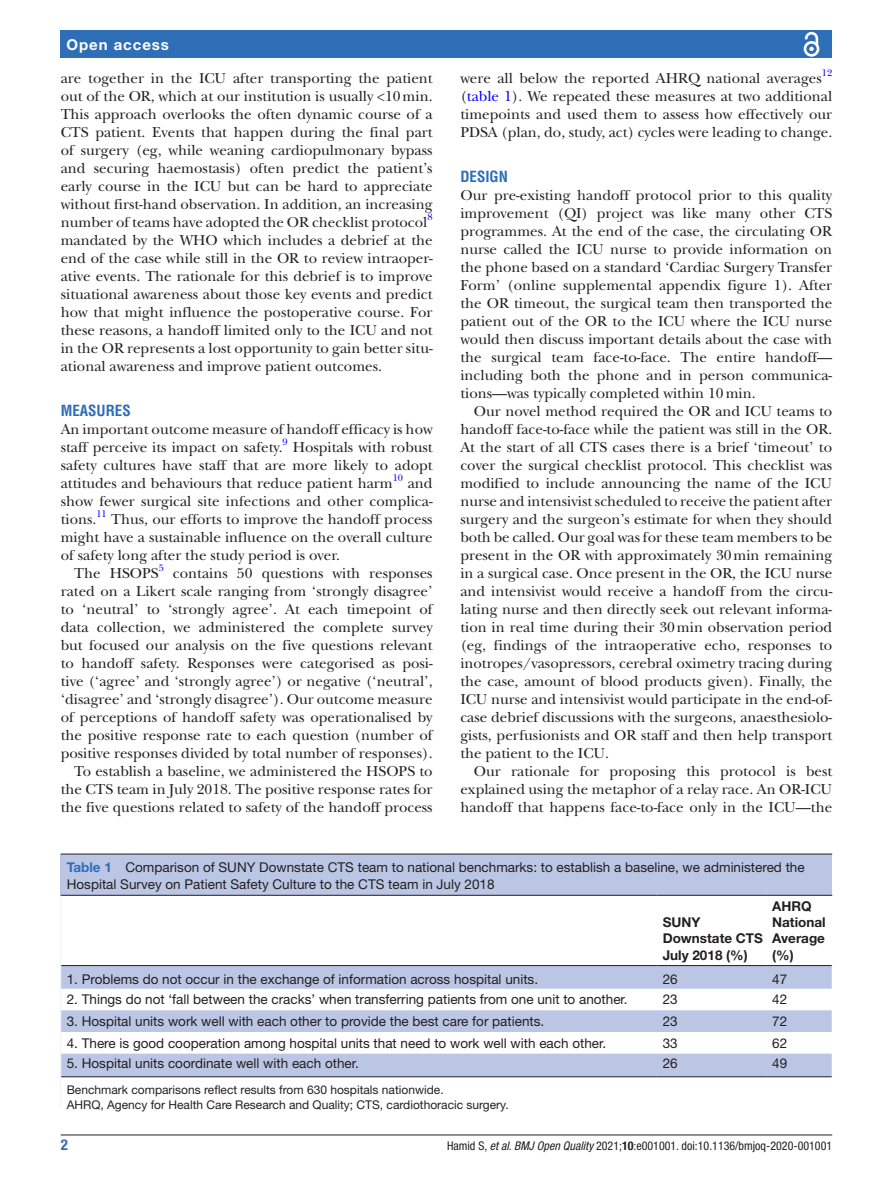
<style>
.page{position:relative;width:893px;height:1191px;background:#fff}
.page>*{position:absolute;margin:0;border:0;box-sizing:border-box;transform-origin:0 0}
.t1{font:15px/18px "New Baskerville";color:#231f20;text-align:justify}
.t2{font:700 condensed 15px "Helvetica LT Std";color:#2e6eb7}
.t3{font:700 15px "Helvetica Neue LT Std";letter-spacing:.065em;color:#fff}
.t4{font:700 condensed 15px "Helvetica Neue LT Std";color:#2e6eb7}
.t5{font:13.5px/16.5px "Helvetica Neue LT Std";color:#231f20}
.t6{font:700 13.5px/16.2px "Helvetica Neue LT Std";color:#231f20}
.t7{font:12px/15px "Helvetica Neue LT Std";color:#231f20}
.t8{font:condensed 12px "Helvetica Neue LT Std";color:#231f20}
.t9{font:9.9px "New Baskerville";color:#00f}
.s1{color:#00f}
.s2{font-weight:700;color:#2e6eb7}
.s3{font-style:italic}
.s4{font-weight:700}
</style>
<div class="page">
<hr style="left:61px;top:1134px;width:771px;height:1px;background:#231f20">
<div style="left:61px;top:31px;width:771px;height:27px;background:#2e6eb7"></div>
<svg style="left:803px;top:31px;width:17px;height:26px"></svg>
<div style="left:61px;top:854px;width:771px;height:255px;background:#bbc6e5"></div>
<hr style="left:61px;top:853px;width:771px;height:1px;background:#231f20">
<svg style="left:61px;top:896px;width:771px;height:213px;fill:#fff"></svg>
<hr style="left:61px;top:895px;width:596px;height:1px;background:#231f20">
<hr style="left:61px;top:965px;width:596px;height:1px;background:#231f20">
<hr style="left:657px;top:895px;width:109px;height:1px;background:#231f20">
<hr style="left:657px;top:965px;width:109px;height:1px;background:#231f20">
<hr style="left:766px;top:895px;width:66px;height:1px;background:#231f20">
<hr style="left:766px;top:965px;width:66px;height:1px;background:#231f20">
<hr style="left:657px;top:1076px;width:109px;height:1px;background:#231f20">
<hr style="left:61px;top:1076px;width:596px;height:1px;background:#231f20">
<hr style="left:766px;top:1076px;width:66px;height:1px;background:#231f20">
<svg style="left:60px;top:965px;width:1px;height:111px"></svg>
<hr style="left:67px;top:1093px;width:765px;height:2px;background:#fff">
<hr style="left:67px;top:1108px;width:765px;height:2px;background:#fff">
<p class="t3" style="left:66px;top:35px;width:104px">Open access</p>
<p class="t1" style="left:61px;top:69px;width:373px">are together in the ICU after transporting the patient out of the OR, which at our institution is usually &lt;10min.<br>This approach overlooks the often dynamic course of a CTS patient. Events that happen during the final part of surgery (eg, while weaning cardiopulmonary bypass and securing haemostasis) often predict the patient’s early course in the ICU but can be hard to appreciate without first-hand observation. In addition, an increasing number of teams have adopted the OR checklist protocol</p>
<p class="t9" style="left:427px;top:211px;width:7px">8</p>
<p class="t1" style="left:61px;top:231px;width:373px">mandated by the WHO which includes a debrief at the end of the case while still in the OR to review intraoper&shy;ative events. The rationale for this debrief is to improve situational awareness about those key events and predict how that might influence the postoperative course. For these reasons, a handoff limited only to the ICU and not in the OR represents a lost opportunity to gain better situ&shy;ational awareness and improve patient outcomes.</p>
<p class="t2" style="left:61px;top:401px;width:72px">MEASURES</p>
<p class="t1" style="left:61px;top:420px;width:373px">An important outcome measure of handoff efficacy is how staff perceive its impact on safety.<sup>9</sup> Hospitals with robust safety cultures have staff that are more likely to adopt attitudes and behaviours that reduce patient harm</p>
<p class="t9" style="left:393px;top:472px;width:12px">10</p>
<p class="t1" style="left:61px;top:474px;width:373px;text-indent:347px">and show fewer surgical site infections and other complica&shy;tions.</p>
<p class="t9" style="left:96px;top:508px;width:12px">11</p>
<p class="t1" style="left:111px;top:510px;width:323px">Thus, our efforts to improve the handoff process</p>
<p class="t1" style="left:61px;top:528px;width:373px">might have a sustainable influence on the overall culture</p>
<p class="t1" style="left:61px;top:546px;width:281px">of safety long after the study period is over.</p>
<p class="t1" style="left:74px;top:564px;width:86px">The HSOPS</p>
<p class="t9" style="left:159px;top:562px;width:7px">5</p>
<p class="t1" style="left:61px;top:564px;width:373px;text-align:right">contains 50 questions with responses<br>rated on a Likert scale ranging from ‘strongly disagree’ to ‘neutral’ to ‘strongly agree’. At each timepoint of data collection, we administered the complete survey but focused our analysis on the five questions relevant to handoff safety. Responses were categorised as posi&shy;tive (‘agree’ and ‘strongly agree’) or negative (‘neutral’, ‘disagree’ and ‘strongly disagree’). Our outcome measure of perceptions of handoff safety was operationalised by the positive response rate to each question (number of positive responses divided by total number of responses).<br>To establish a baseline, we administered the HSOPS to the CTS team in July 2018. The positive response rates for the five questions related to safety of the handoff process</p>
<p class="t1" style="left:460px;top:69px;width:363px">were all below the reported AHRQ national averages</p>
<p class="t9" style="left:822px;top:67px;width:12px">12</p>
<p class="t1" style="left:460px;top:87px;width:373px">(<span class="s1">table 1</span>). We repeated these measures at two additional timepoints and used them to assess how effectively our PDSA (plan, do, study, act) cycles were leading to change.</p>
<p class="t2" style="left:460px;top:167px;width:49px">DESIGN</p>
<p class="t1" style="left:460px;top:186px;width:373px">Our pre-existing handoff protocol prior to this quality improvement (QI) project was like many other CTS programmes. At the end of the case, the circulating OR nurse called the ICU nurse to provide information on the phone based on a standard ‘Cardiac Surgery Transfer Form’ (online supplemental appendix figure 1). After the OR timeout, the surgical team then transported the patient out of the OR to the ICU where the ICU nurse would then discuss important details about the case with the surgical team face-to-face. The entire handoff— including both the phone and in person communica&shy;tions—was typically completed within 10min.</p>
<p class="t1" style="left:460px;top:402px;width:373px;text-indent:14px">Our novel method required the OR and ICU teams to handoff face-to-face while the patient was still in the OR.<br>At the start of all CTS cases there is a brief ‘timeout’ to cover the surgical checklist protocol. This checklist was modified to include announcing the name of the ICU nurse and intensivist scheduled to receive the patient after surgery and the surgeon’s estimate for when they should both be called. Our goal was for these team members to be present in the OR with approximately 30min remaining in a surgical case. Once present in the OR, the ICU nurse and intensivist would receive a handoff from the circu&shy;lating nurse and then directly seek out relevant informa&shy;tion in real time during their 30min observation period (eg, findings of the intraoperative echo, responses to inotropes/vasopressors, cerebral oximetry tracing during the case, amount of blood products given). Finally, the ICU nurse and intensivist would participate in the end-of&shy;case debrief discussions with the surgeons, anaesthesiolo&shy;gists, perfusionists and OR staff and then help transport the patient to the ICU.</p>
<p class="t1" style="left:460px;top:762px;width:373px;text-indent:14px">Our rationale for proposing this protocol is best explained using the metaphor of a relay race. An OR-ICU handoff that happens face-to-face only in the ICU—the</p>
<p class="t5" style="left:67px;top:859px;width:739px"><span class="s2">Table 1</span> Comparison of SUNY Downstate CTS team to national benchmarks: to establish a baseline, we administered the<br>Hospital Survey on Patient Safety Culture to the CTS team in July 2018</p>
<p class="t6" style="left:663px;top:914px;width:102px">SUNY<br>Downstate CTS<br>July 2018 (%)</p>
<p class="t6" style="left:772px;top:897px;width:55px">AHRQ<br>National<br>Average (%)</p>
<p class="t5" style="left:67px;top:971px;width:473px">1. Problems do not occur in the exchange of information across hospital units.</p>
<p class="t5" style="left:663px;top:971px;width:17px">26</p>
<p class="t5" style="left:772px;top:971px;width:17px">47</p>
<p class="t5" style="left:67px;top:991px;width:562px">2. Things do not ‘fall between the cracks’ when transferring patients from one unit to another.</p>
<p class="t5" style="left:663px;top:991px;width:17px">23</p>
<p class="t5" style="left:772px;top:991px;width:17px">42</p>
<p class="t5" style="left:67px;top:1012px;width:479px">3. Hospital units work well with each other to provide the best care for patients.</p>
<p class="t5" style="left:663px;top:1012px;width:17px">23</p>
<p class="t5" style="left:772px;top:1012px;width:17px">72</p>
<p class="t5" style="left:67px;top:1034px;width:541px">4. There is good cooperation among hospital units that need to work well with each other.</p>
<p class="t5" style="left:663px;top:1034px;width:17px">33</p>
<p class="t5" style="left:772px;top:1034px;width:17px">62</p>
<p class="t5" style="left:67px;top:1054px;width:294px">5. Hospital units coordinate well with each other.</p>
<p class="t5" style="left:663px;top:1054px;width:17px">26</p>
<p class="t5" style="left:772px;top:1054px;width:17px">49</p>
<p class="t7" style="left:67px;top:1082px;width:443px">Benchmark comparisons reflect results from 630 hospitals nationwide.<br>AHRQ, Agency for Health Care Research and Quality; CTS, cardiothoracic surgery.</p>
<p class="t4" style="left:61px;top:1135px;width:9px">2</p>
<p class="t8" style="left:447px;top:1138px;width:387px">Hamid S, <span class="s3">et al</span>. <span class="s3">BMJ Open Quality</span> 2021;<span class="s4">10</span>:e001001. doi:10.1136/bmjoq-2020-001001</p>
</div>
